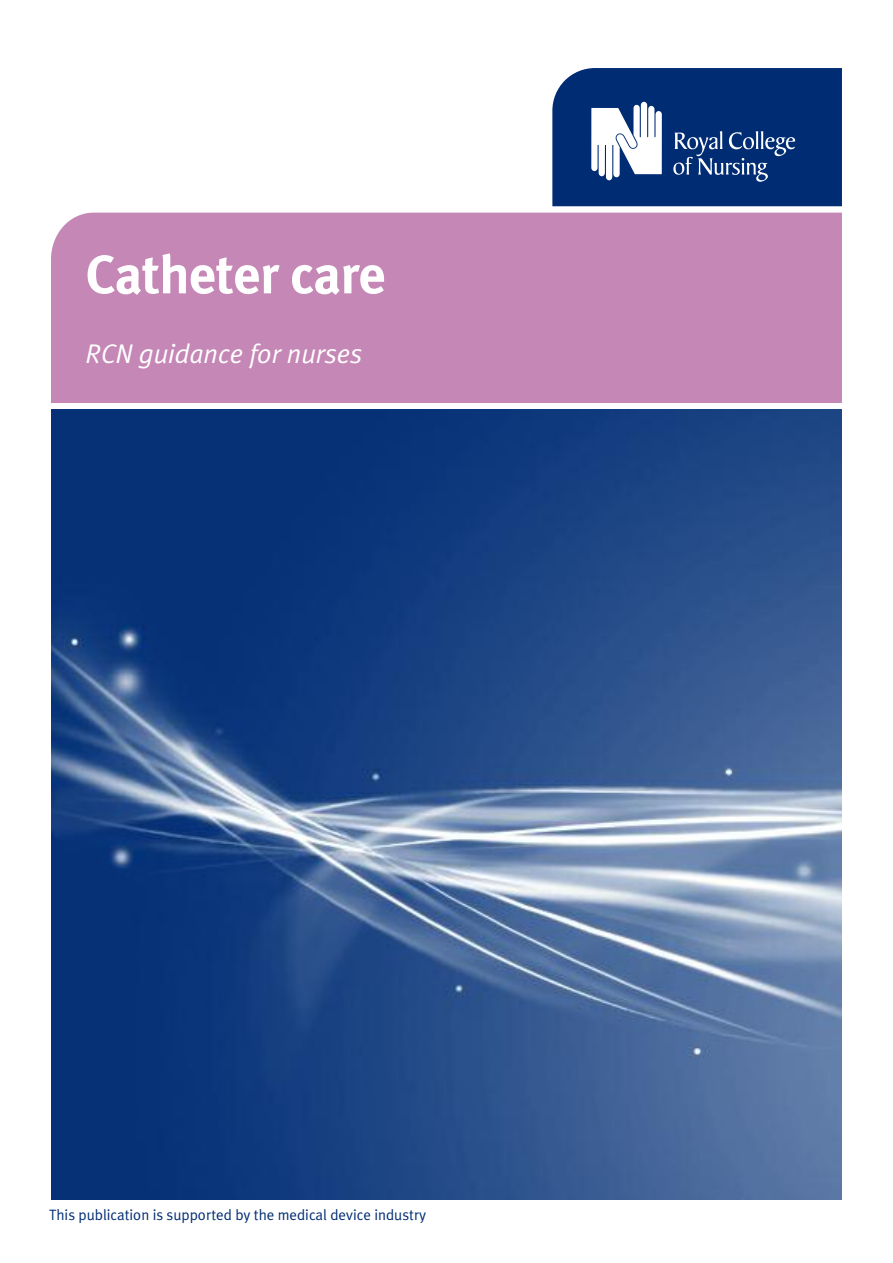
<style>
.page{position:relative;width:893px;height:1263px;background:#fff}
.page>*{position:absolute;margin:0;border:0;box-sizing:border-box;transform-origin:0 0}
.t1{font:700 54px "Meta Plus";letter-spacing:-.01em;color:#fff}
.t2{font:italic 27px "Meta Plus Normal";color:#fff}
.t3{font:15px "Meta Plus Normal";color:#002c74}
</style>
<div class="page">
<div style="left:51px;top:213px;width:791px;height:190px;background:#c587b6"></div>
<img style="left:51px;top:409px;width:791px;height:790px">
<svg style="left:552px;top:68px;width:290px;height:138px;background:#274c89"></svg>
<h1 class="t1" style="left:86px;top:243px;width:302px">Catheter care</h1>
<h2 class="t2" style="left:86px;top:338px;width:278px">RCN guidance for nurses</h2>
<p class="t3" style="left:49px;top:1205px;width:378px">This publication is supported by the medical device industry</p>
</div>
